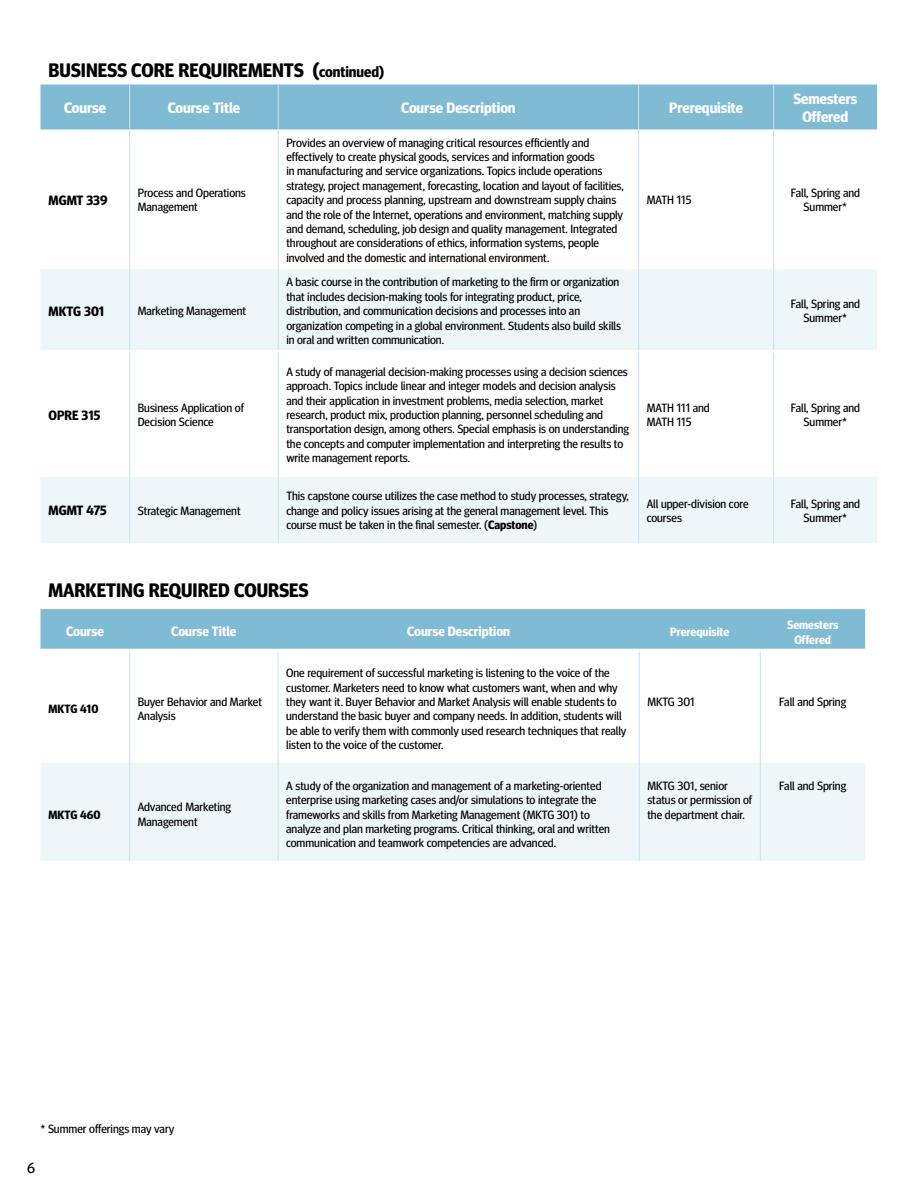
<style>
.page{position:relative;width:918px;height:1188px;background:#fff}
.page>*{position:absolute;margin:0;border:0;box-sizing:border-box;transform-origin:0 0}
.t1{font:700 19.5px "Meta Headline";color:#000}
.t2{font:700 15px/18px "Meta Headline";color:#fff;text-align:center}
.t3{font:15px "Meta Headline";color:#000}
.t4{font:700 13.5px "Meta Headline";color:#fff}
.t5{font:700 13.5px "Meta Headline";color:#000}
.t6{font:12px/14.4px "Meta Headline";color:#000}
.t7{font:700 12px/14.4px "Meta Headline";color:#fff;text-align:center}
.t8{font:700 12px "Meta Headline";color:#000}
.s1{font-size:15px}
.s2{font-weight:700}
</style>
<div class="page">
<div style="left:40px;top:609px;width:825px;height:40px;background:#80bbd4"></div>
<div style="left:41px;top:763px;width:824px;height:98px;background:#edf6f9"></div>
<hr style="left:129px;top:652px;width:1px;height:111px;background:#c9e3ed">
<hr style="left:278px;top:652px;width:1px;height:111px;background:#c9e3ed">
<hr style="left:639px;top:652px;width:1px;height:111px;background:#c9e3ed">
<hr style="left:760px;top:652px;width:1px;height:111px;background:#c9e3ed">
<hr style="left:129px;top:763px;width:1px;height:98px;background:#c9e3ed">
<hr style="left:278px;top:763px;width:1px;height:98px;background:#c9e3ed">
<hr style="left:639px;top:763px;width:1px;height:98px;background:#c9e3ed">
<hr style="left:760px;top:763px;width:1px;height:98px;background:#c9e3ed">
<svg style="left:40px;top:84px;width:837px;height:185px"></svg>
<div style="left:40px;top:85px;width:837px;height:44px;background:#80bbd4"></div>
<svg style="left:41px;top:269px;width:836px;height:274px;fill:#edf6f9"></svg>
<hr style="left:129px;top:353px;width:1px;height:124px;background:#c9e3ed">
<hr style="left:278px;top:353px;width:1px;height:124px;background:#c9e3ed">
<hr style="left:638px;top:353px;width:1px;height:124px;background:#c9e3ed">
<hr style="left:773px;top:353px;width:1px;height:124px;background:#c9e3ed">
<hr style="left:129px;top:477px;width:1px;height:66px;background:#c9e3ed">
<hr style="left:278px;top:477px;width:1px;height:66px;background:#c9e3ed">
<hr style="left:638px;top:477px;width:1px;height:66px;background:#c9e3ed">
<hr style="left:773px;top:477px;width:1px;height:66px;background:#c9e3ed">
<hr style="left:40px;top:350px;width:90px;height:3px;background:#fff">
<hr style="left:130px;top:350px;width:148px;height:3px;background:#fff">
<hr style="left:278px;top:350px;width:361px;height:3px;background:#fff">
<hr style="left:639px;top:350px;width:135px;height:3px;background:#fff">
<hr style="left:774px;top:350px;width:103px;height:3px;background:#fff">
<hr style="left:129px;top:85px;width:1px;height:44px;background:#c9e3ed">
<hr style="left:278px;top:85px;width:1px;height:44px;background:#c9e3ed">
<hr style="left:638px;top:85px;width:1px;height:44px;background:#c9e3ed">
<hr style="left:773px;top:85px;width:1px;height:44px;background:#c9e3ed">
<hr style="left:129px;top:129px;width:1px;height:140px;background:#c9e3ed">
<hr style="left:278px;top:129px;width:1px;height:140px;background:#c9e3ed">
<hr style="left:638px;top:129px;width:1px;height:140px;background:#c9e3ed">
<hr style="left:773px;top:129px;width:1px;height:140px;background:#c9e3ed">
<hr style="left:129px;top:269px;width:1px;height:81px;background:#c9e3ed">
<hr style="left:278px;top:269px;width:1px;height:81px;background:#c9e3ed">
<hr style="left:638px;top:269px;width:1px;height:81px;background:#c9e3ed">
<hr style="left:773px;top:269px;width:1px;height:81px;background:#c9e3ed">
<h1 class="t1" style="left:49px;top:59px;width:337px">BUSINESS CORE REQUIREMENTS (<span class="s1">continued)</span></h1>
<p class="t2" style="left:64px;top:98px;width:43px">Course</p>
<p class="t2" style="left:168px;top:98px;width:74px">Course Title</p>
<p class="t2" style="left:401px;top:98px;width:116px">Course Description</p>
<p class="t2" style="left:669px;top:98px;width:75px">Prerequisite</p>
<p class="t2" style="left:794px;top:89px;width:65px">Semesters<br>Offered</p>
<p class="t5" style="left:49px;top:192px;width:61px">MGMT 339</p>
<p class="t6" style="left:138px;top:185px;width:110px">Process and Operations<br>Management</p>
<p class="t5" style="left:49px;top:303px;width:57px">MKTG 301</p>
<p class="t6" style="left:138px;top:304px;width:110px">Marketing Management</p>
<p class="t5" style="left:49px;top:407px;width:53px">OPRE 315</p>
<p class="t6" style="left:138px;top:400px;width:108px">Business Application of<br>Decision Science</p>
<p class="t5" style="left:49px;top:503px;width:60px">MGMT 475</p>
<p class="t6" style="left:138px;top:503px;width:104px">Strategic Management</p>
<p class="t6" style="left:286px;top:135px;width:339px">Provides an overview of managing critical resources efficiently and effectively to create physical goods, services and information goods<br>in manufacturing and service organizations. Topics include operations strategy, project management, forecasting, location and layout of facilities, capacity and process planning, upstream and downstream supply chains and the role of the Internet, operations and environment, matching supply and demand, scheduling, job design and quality management. Integrated throughout are considerations of ethics, information systems, people involved and the domestic and international environment.</p>
<p class="t6" style="left:286px;top:275px;width:336px">A basic course in the contribution of marketing to the firm or organization that includes decision-making tools for integrating product, price, distribution, and communication decisions and processes into an organization competing in a global environment. Students also build skills in oral and written communication.</p>
<p class="t6" style="left:286px;top:364px;width:344px">A study of managerial decision-making processes using a decision sciences approach. Topics include linear and integer models and decision analysis and their application in investment problems, media selection, market research, product mix, production planning, personnel scheduling and transportation design, among others. Special emphasis is on understanding the concepts and computer implementation and interpreting the results to write management reports.</p>
<p class="t6" style="left:647px;top:193px;width:46px">MATH 115</p>
<p class="t6" style="left:791px;top:185px;width:71px;text-align:center">Fall, Spring and<br>Summer*</p>
<p class="t6" style="left:791px;top:296px;width:71px;text-align:center">Fall, Spring and<br>Summer*</p>
<p class="t6" style="left:647px;top:400px;width:65px">MATH 111 and<br>MATH 115</p>
<p class="t6" style="left:791px;top:400px;width:71px;text-align:center">Fall, Spring and<br>Summer*</p>
<p class="t6" style="left:286px;top:489px;width:344px">This capstone course utilizes the case method to study processes, strategy, change and policy issues arising at the general management level. This course must be taken in the final semester. (<span class="s2">Capstone</span>)</p>
<p class="t6" style="left:647px;top:496px;width:103px">All upper-division core courses</p>
<p class="t6" style="left:791px;top:496px;width:71px;text-align:center">Fall, Spring and<br>Summer*</p>
<h1 class="t1" style="left:49px;top:579px;width:261px">MARKETING REQUIRED COURSES</h1>
<p class="t4" style="left:66px;top:624px;width:39px">Course</p>
<p class="t4" style="left:171px;top:624px;width:67px">Course Title</p>
<p class="t4" style="left:407px;top:624px;width:104px">Course Description</p>
<p class="t7" style="left:670px;top:625px;width:61px">Prerequisite</p>
<p class="t7" style="left:787px;top:618px;width:53px">Semesters<br>Offered</p>
<p class="t8" style="left:49px;top:702px;width:51px">MKTG 410</p>
<p class="t6" style="left:138px;top:694px;width:126px">Buyer Behavior and Market<br>Analysis</p>
<p class="t8" style="left:49px;top:807px;width:53px">MKTG 460</p>
<p class="t6" style="left:138px;top:800px;width:95px">Advanced Marketing<br>Management</p>
<p class="t6" style="left:286px;top:666px;width:342px">One requirement of successful marketing is listening to the voice of the customer. Marketers need to know what customers want, when and why they want it. Buyer Behavior and Market Analysis will enable students to understand the basic buyer and company needs. In addition, students will be able to verify them with commonly used research techniques that really listen to the voice of the customer.</p>
<p class="t6" style="left:647px;top:694px;width:49px">MKTG 301</p>
<p class="t6" style="left:779px;top:694px;width:68px">Fall and Spring</p>
<p class="t6" style="left:286px;top:778px;width:325px">A study of the organization and management of a marketing-oriented enterprise using marketing cases and/or simulations to integrate the frameworks and skills from Marketing Management (MKTG 301) to analyze and plan marketing programs. Critical thinking, oral and written communication and teamwork competencies are advanced.</p>
<p class="t6" style="left:647px;top:778px;width:106px">MKTG 301, senior status or permission of the department chair.</p>
<p class="t6" style="left:779px;top:778px;width:68px">Fall and Spring</p>
<p class="t6" style="left:41px;top:1121px;width:135px">* Summer offerings may vary</p>
<p class="t3" style="left:27px;top:1159px;width:9px">6</p>
</div>
